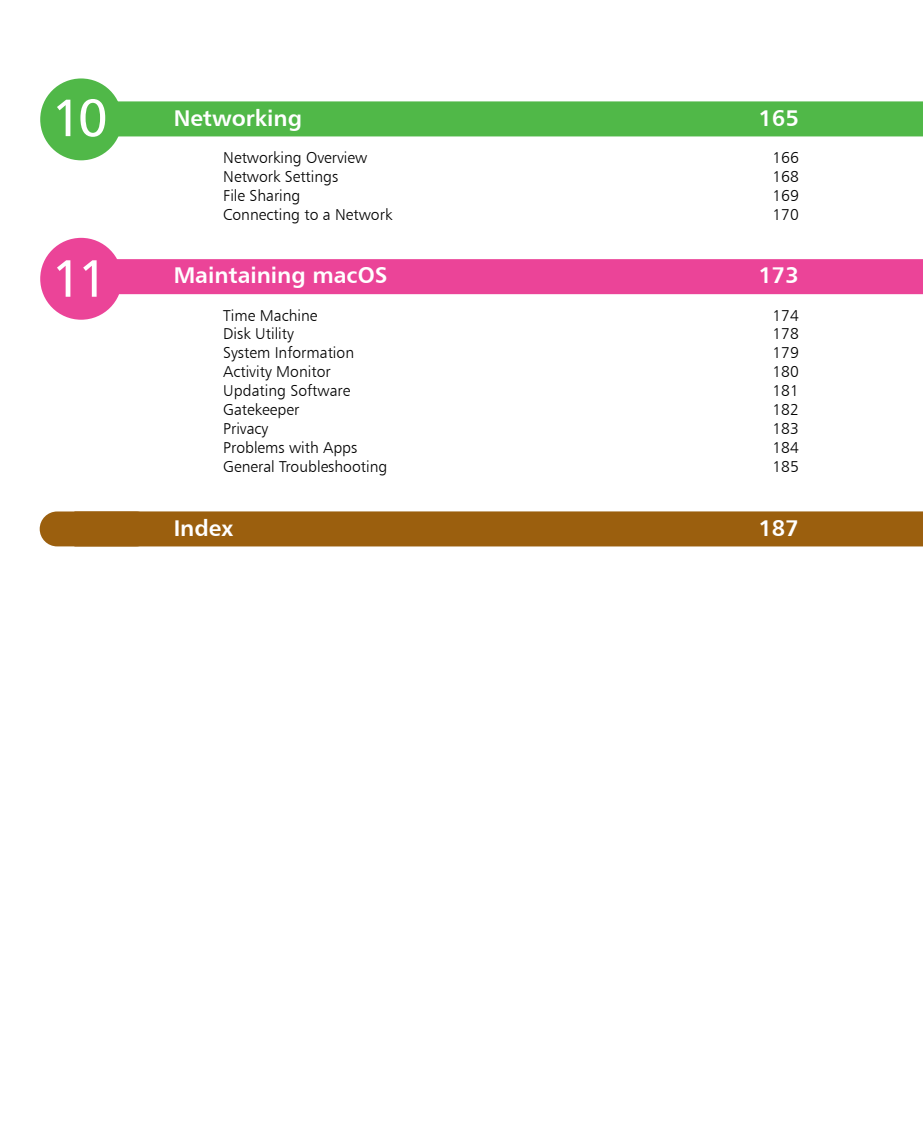
<style>
.page{position:relative;width:923px;height:1127px;background:#fff}
.page>*{position:absolute;margin:0;border:0;box-sizing:border-box;transform-origin:0 0}
.t1{font:52.5px "Humanist 777 BT Roman B";color:#fff}
.t2{font:22.75px "Humanist 777 BT Bold B";color:#fff}
.t3{font:15.75px "Humanist 777 BT Light B";color:#000}
</style>
<div class="page">
<div style="left:74px;top:101px;width:849px;height:35px;background:#50b848"></div>
<div style="left:74px;top:259px;width:849px;height:35px;background:#eb4498"></div>
<div style="left:74px;top:511px;width:849px;height:35px;background:#9b5f0e"></div>
<div style="left:40px;top:511px;width:113px;height:35px;background:#9b5f0e;border-radius:17px"></div>
<div style="left:40px;top:238px;width:82px;height:81px;background:#eb4498;border-radius:50%"></div>
<div style="left:40px;top:78px;width:82px;height:82px;background:#50b848;border-radius:50%"></div>
<h1 class="t1" style="left:52px;top:85px;width:58px">10</h1>
<h1 class="t1" style="left:52px;top:246px;width:58px">11</h1>
<h2 class="t2" style="left:174px;top:103px;width:130px">Networking</h2>
<h2 class="t2" style="left:758px;top:103px;width:42px">165</h2>
<p class="t3" style="left:223px;top:148px;width:145px">Networking Overview</p>
<p class="t3" style="left:772px;top:148px;width:28px">166</p>
<p class="t3" style="left:223px;top:166px;width:116px">Network Settings</p>
<p class="t3" style="left:772px;top:166px;width:28px">168</p>
<p class="t3" style="left:223px;top:185px;width:79px">File Sharing</p>
<p class="t3" style="left:772px;top:185px;width:28px">169</p>
<p class="t3" style="left:223px;top:204px;width:170px">Connecting to a Network</p>
<p class="t3" style="left:772px;top:204px;width:28px">170</p>
<h2 class="t2" style="left:174px;top:261px;width:215px">Maintaining macOS</h2>
<h2 class="t2" style="left:758px;top:261px;width:42px">173</h2>
<p class="t3" style="left:223px;top:305px;width:96px">Time Machine</p>
<p class="t3" style="left:772px;top:305px;width:28px">174</p>
<p class="t3" style="left:223px;top:324px;width:72px">Disk Utility</p>
<p class="t3" style="left:772px;top:324px;width:28px">178</p>
<p class="t3" style="left:223px;top:343px;width:132px">System Information</p>
<p class="t3" style="left:772px;top:343px;width:28px">179</p>
<p class="t3" style="left:223px;top:362px;width:109px">Activity Monitor</p>
<p class="t3" style="left:772px;top:362px;width:28px">180</p>
<p class="t3" style="left:223px;top:381px;width:129px">Updating Software</p>
<p class="t3" style="left:772px;top:381px;width:28px">181</p>
<p class="t3" style="left:223px;top:400px;width:77px">Gatekeeper</p>
<p class="t3" style="left:772px;top:400px;width:28px">182</p>
<p class="t3" style="left:223px;top:419px;width:47px">Privacy</p>
<p class="t3" style="left:772px;top:419px;width:28px">183</p>
<p class="t3" style="left:223px;top:437px;width:135px">Problems with Apps</p>
<p class="t3" style="left:772px;top:437px;width:28px">184</p>
<p class="t3" style="left:223px;top:456px;width:166px">General Troubleshooting</p>
<p class="t3" style="left:772px;top:456px;width:28px">185</p>
<h2 class="t2" style="left:174px;top:513px;width:61px">Index</h2>
<h2 class="t2" style="left:758px;top:513px;width:42px">187</h2>
</div>
